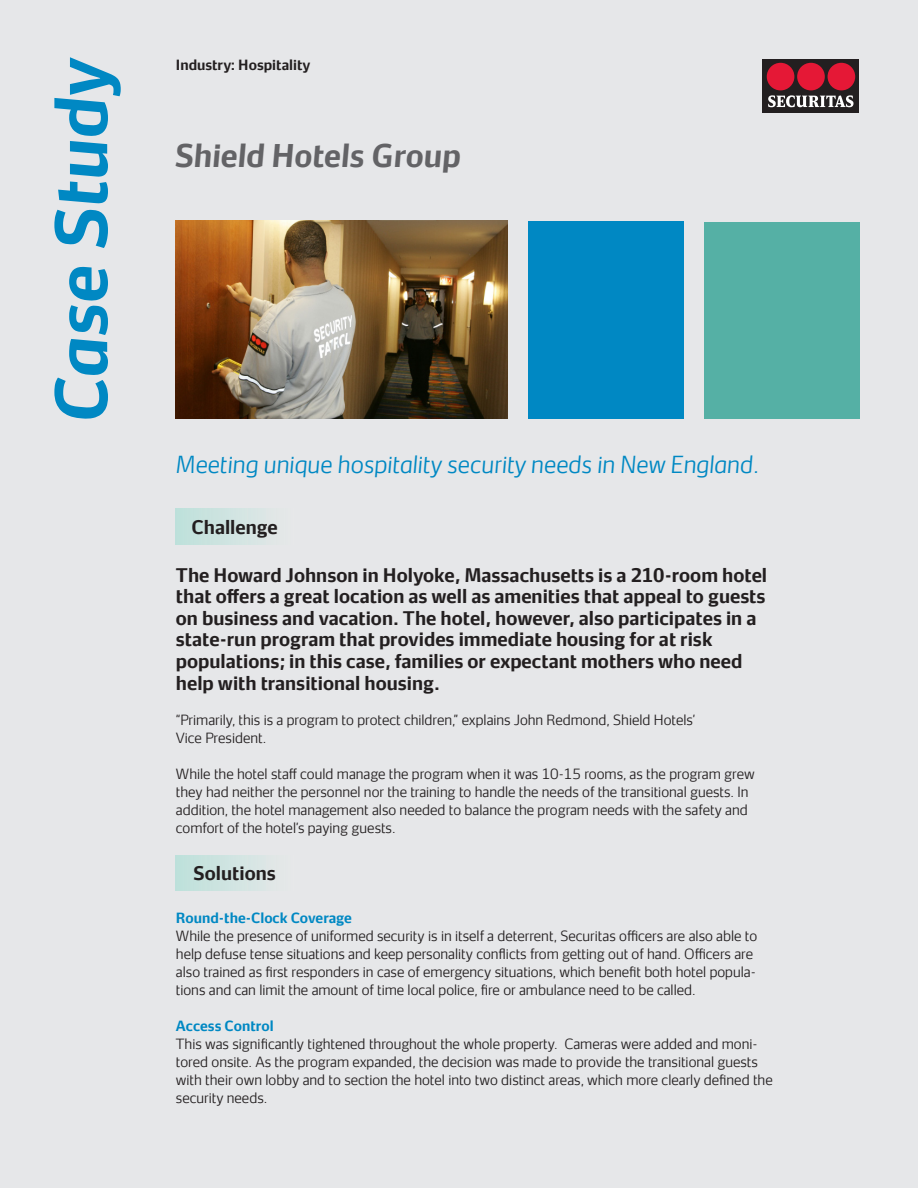
<style>
.page{position:relative;width:918px;height:1188px;background:#e6e7e9}
.page>*{position:absolute;margin:0;border:0;box-sizing:border-box;transform-origin:0 0}
.t1{font:italic 700 30px "Securitas Sans TT";color:#636366}
.t2{font:italic 300 22.5px "Securitas Sans TT";color:#0088c3}
.t3{font:700 18px/21.6px "Securitas Sans TT";color:#231f20}
.t4{font:300 13.5px/18px "Securitas Sans TT";color:#231f20}
.Sub-Heading{font:700 13.5px "Securitas Sans TT";color:#0088c3}
.t5{font:700 13.5px "Securitas Sans TT";color:#231f20}
</style>
<div class="page">
<svg style="left:54px;top:57px;width:67px;height:362px"></svg>
<div style="left:763px;top:59px;width:96px;height:54px;background:#231f20"></div>
<div style="left:767px;top:63px;width:27px;height:27px;background:#e51836;border-radius:50%"></div>
<div style="left:828px;top:63px;width:27px;height:27px;background:#e51836;border-radius:50%"></div>
<div style="left:797px;top:63px;width:28px;height:27px;background:#e51836;border-radius:50%"></div>
<svg style="left:768px;top:95px;width:86px;height:12px"></svg>
<div style="left:176px;top:509px;width:117px;height:36px;background:linear-gradient(to right,#bde1db,#e6e8e9)"></div>
<div style="left:176px;top:855px;width:117px;height:36px;background:linear-gradient(to right,#bde1db,#e6e8e9)"></div>
<img style="left:176px;top:221px;width:332px;height:198px">
<div style="left:528px;top:221px;width:155px;height:198px;background:#0088c3"></div>
<div style="left:705px;top:222px;width:155px;height:197px;background:#55b0a5"></div>
<p class="t5" style="left:176px;top:53px;width:136px">Industry: Hospitality</p>
<p class="t1" style="left:175px;top:129px;width:288px">Shield Hotels Group</p>
<p class="t2" style="left:176px;top:445px;width:585px">Meeting unique hospitality security needs in New England.</p>
<p class="t3" style="left:191px;top:514px;width:88px">Challenge</p>
<p class="t3" style="left:176px;top:562px;width:593px">The Howard Johnson in Holyoke, Massachusetts is a 210-room hotel that offers a great location as well as amenities that appeal to guests on business and vacation. The hotel, however, also participates in a state-run program that provides immediate housing for at risk populations; in this case, families or expectant mothers who need help with transitional housing.</p>
<p class="t4" style="left:176px;top:709px;width:521px">“Primarily, this is a program to protect children,” explains John Redmond, Shield Hotels’<br>Vice President.</p>
<p class="t4" style="left:176px;top:763px;width:580px">While the hotel staff could manage the program when it was 10-15 rooms, as the program grew they had neither the personnel nor the training to handle the needs of the transitional guests. In addition, the hotel management also needed to balance the program needs with the safety and comfort of the hotel’s paying guests.</p>
<p class="t3" style="left:193px;top:860px;width:84px">Solutions</p>
<p class="Sub-Heading" style="left:176px;top:906px;width:177px">Round-the-Clock Coverage</p>
<p class="t4" style="left:176px;top:925px;width:583px">While the presence of uniformed security is in itself a deterrent, Securitas officers are also able to help defuse tense situations and keep personality conflicts from getting out of hand. Officers are also trained as first responders in case of emergency situations, which benefit both hotel popula&shy;tions and can limit the amount of time local police, fire or ambulance need to be called.</p>
<p class="Sub-Heading" style="left:176px;top:1014px;width:99px">Access Control</p>
<p class="t4" style="left:176px;top:1033px;width:598px">This was significantly tightened throughout the whole property. Cameras were added and moni&shy;tored onsite. As the program expanded, the decision was made to provide the transitional guests with their own lobby and to section the hotel into two distinct areas, which more clearly defined the security needs.</p>
</div>
